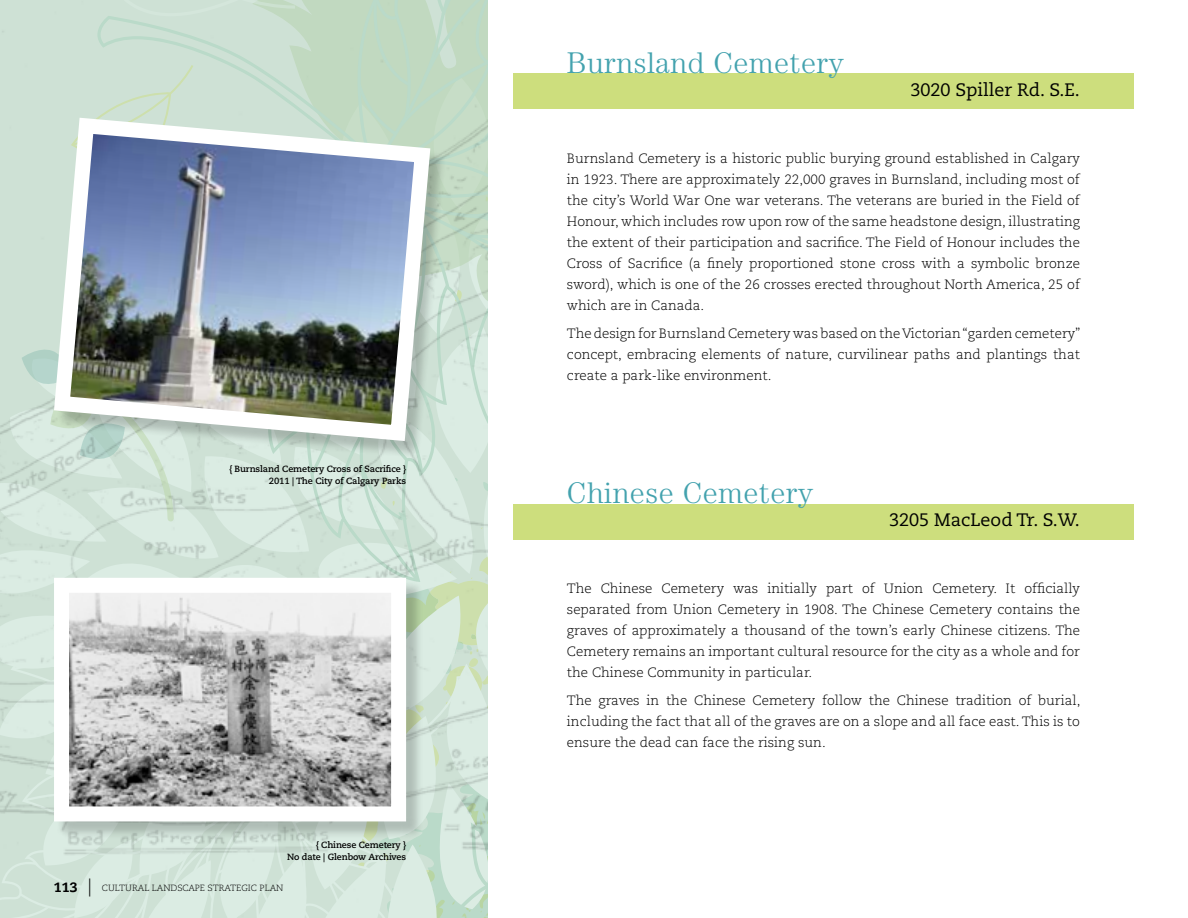
<style>
.page{position:relative;width:1188px;height:918px;background:#fff}
.page>*{position:absolute;margin:0;border:0;box-sizing:border-box;transform-origin:0 0}
.t1{font:300 30px "Century Std";letter-spacing:.02em;color:#43a2ae}
.t2{font:18px "Caecilia LT Std";color:#000}
.t3{font:300 13.5px/21px "Caecilia LT Std";color:#000;text-align:justify}
.t4{font:700 9px/12px "Caecilia LT Std";letter-spacing:-.01em;color:#000;text-align:right}
.t5{font:300 9px "Caecilia LT Std";color:#000}
.s1{font-weight:800;font-size:13.5px}
.s2{font-size:18px}
</style>
<div class="page">
<img style="left:0;top:0;width:487px;height:918px">
<div style="left:513px;top:74px;width:621px;height:35px;background:#cdde7d"></div>
<div style="left:513px;top:504px;width:621px;height:35px;background:#cdde7d"></div>
<div style="left:56px;top:120px;width:391px;height:338px;background:#000;opacity:.2"></div>
<img style="left:46px;top:110px;width:392px;height:339px">
<div style="left:56px;top:580px;width:367px;height:259px;background:#000;opacity:.2"></div>
<img style="left:70px;top:594px;width:320px;height:211px">
<p class="t4" style="left:229px;top:463px;width:178px">{ Burnsland Cemetery Cross of Sacrifice }<br>2011 | The City of Calgary Parks</p>
<p class="t4" style="left:287px;top:839px;width:121px">{ Chinese Cemetery }<br>No date | Glenbow Archives</p>
<p class="t5" style="left:54px;top:882px;width:231px"><span class="s1">113</span> <span class="s2">|</span> CULTURAL LANDSCAPE STRATEGIC PLAN</p>
<h1 class="t1" style="left:567px;top:46px;width:278px">Burnsland Cemetery</h1>
<h2 class="t2" style="left:910px;top:79px;width:171px">3020 Spiller Rd. S.E.</h2>
<p class="t3" style="left:567px;top:148px;width:515px">Burnsland Cemetery is a historic public burying ground established in Calgary in 1923. There are approximately 22,000 graves in Burnsland, including most of the city’s World War One war veterans. The veterans are buried in the Field of Honour, which includes row upon row of the same headstone design, illustrating the extent of their participation and sacrifice. The Field of Honour includes the Cross of Sacrifice (a finely proportioned stone cross with a symbolic bronze sword), which is one of the 26 crosses erected throughout North America, 25 of which are in Canada.</p>
<p class="t3" style="left:567px;top:323px;width:515px">The design for Burnsland Cemetery was based on the Victorian “garden cemetery” concept, embracing elements of nature, curvilinear paths and plantings that create a park-like environment.</p>
<h1 class="t1" style="left:567px;top:476px;width:248px">Chinese Cemetery</h1>
<h2 class="t2" style="left:889px;top:509px;width:192px">3205 MacLeod Tr. S.W.</h2>
<p class="t3" style="left:567px;top:579px;width:515px">The Chinese Cemetery was initially part of Union Cemetery. It officially separated from Union Cemetery in 1908. The Chinese Cemetery contains the graves of approximately a thousand of the town’s early Chinese citizens. The Cemetery remains an important cultural resource for the city as a whole and for the Chinese Community in particular.</p>
<p class="t3" style="left:567px;top:690px;width:515px">The graves in the Chinese Cemetery follow the Chinese tradition of burial, including the fact that all of the graves are on a slope and all face east. This is to ensure the dead can face the rising sun.</p>
</div>
